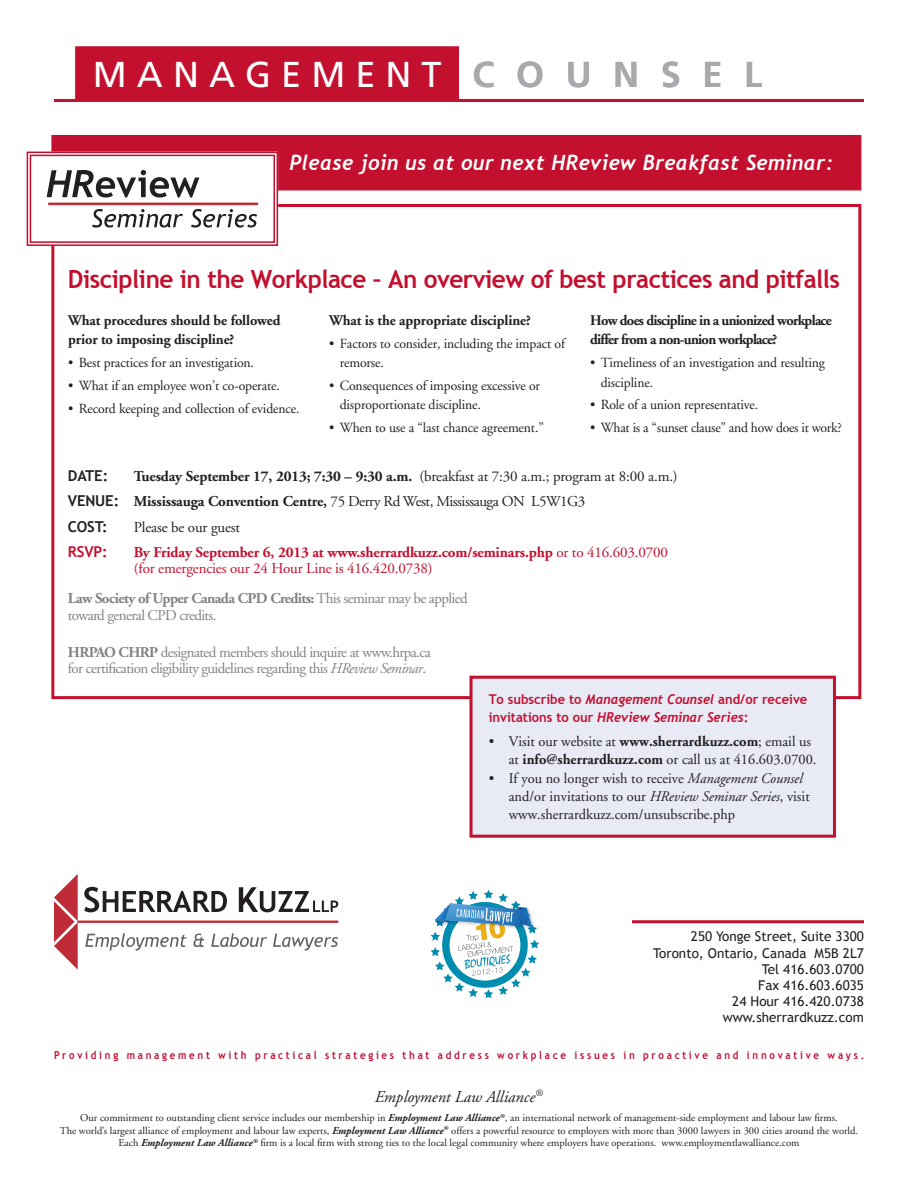
<style>
.page{position:relative;width:918px;height:1188px;background:#fff}
.page>*{position:absolute;margin:0;border:0;box-sizing:border-box;transform-origin:0 0}
.t1{font:36px "Frutiger";letter-spacing:.28em;color:#fff}
.t2{font:700 25.05px "Trebuchet MS";letter-spacing:-.02em;color:#c3102f}
.Main_Text{font:italic 700 21px "Trebuchet";letter-spacing:.02em;color:#fff;scale:.96 1}
.t3{font:italic 16.5px "Adobe Garamond";color:#231f20}
.t4{font:15px/16.5px "Adobe Garamond";letter-spacing:-.04em;color:#808285}
.t5{font:15px/16.5px "Adobe Garamond";letter-spacing:-.01em;color:#c3102f}
.t6{font:15px "Adobe Garamond";letter-spacing:-.01em;color:#231f20}
.t7{font:15px "Adobe Garamond";letter-spacing:-.03em;color:#231f20}
.t8{font:700 15px "Trebuchet MS";letter-spacing:-.01em;color:#231f20}
.t9{font:700 15px "Trebuchet MS";color:#c3102f}
.Main_Subheading_Text{font:14.7px/18px "Adobe Garamond";color:#231f20}
.Main_Subheading_Text-2{font:700 14.7px/19.5px "Adobe Garamond";letter-spacing:-.01em;color:#231f20}
.Main_Subheading_Text-3{font:700 14.7px/19.5px "Adobe Garamond";letter-spacing:-.05em;color:#231f20}
.Main_Subheading_Text-4{font:13.95px/19.5px "Adobe Garamond";letter-spacing:-.01em;color:#231f20}
.t10{font:13.5px "Trebuchet MS";color:#231f20}
.Red_Subheading_Text{font:700 13.5px/18px "Trebuchet MS";color:#c3102f;scale:.96 1}
.t11{font:700 10.95px "Trebuchet MS";color:#c3102f;scale:.88 1}
.t12{font:10.5px/12.6px "Adobe Garamond";color:#231f20;text-align:center}
.s1{font-weight:700;color:#a8a9ad}
.s2{font-weight:700}
.s3{font-family:"Trebuchet MS";font-weight:700}
.s4{font-style:italic}
.s5{font-family:"Trebuchet";font-style:italic}
.s6{font-weight:700;font-style:italic}
</style>
<div class="page">
<hr style="left:77px;top:921px;width:261px;height:2px;background:#bf2b37">
<svg style="left:84px;top:887px;width:143px;height:25px"></svg>
<svg style="left:239px;top:887px;width:99px;height:25px"></svg>
<svg style="left:54px;top:874px;width:24px;height:96px"></svg>
<svg style="left:85px;top:933px;width:102px;height:18px"></svg>
<svg style="left:193px;top:933px;width:11px;height:14px"></svg>
<svg style="left:211px;top:933px;width:56px;height:14px"></svg>
<svg style="left:273px;top:934px;width:65px;height:17px"></svg>
<hr style="left:632px;top:920px;width:232px;height:3px;background:#c3102f">
<svg style="left:431px;top:890px;width:108px;height:108px"></svg>
<div style="left:75px;top:46px;width:384px;height:54px;background:#c3102f;border:3px solid #c3102f"></div>
<hr style="left:54px;top:99px;width:810px;height:3px;background:#c3102f">
<div style="left:51px;top:204px;width:810px;height:495px;background:#fff;border:3px solid #c3102f"></div>
<div style="left:53px;top:136px;width:807px;height:53px;background:#c3102f"></div>
<div style="left:51px;top:135px;width:810px;height:55px;border:3px solid #c3102f"></div>
<svg style="left:26px;top:151px;width:253px;height:96px"></svg>
<div style="left:30px;top:155px;width:245px;height:88px;border:2px solid #c3102f"></div>
<div style="left:471px;top:677px;width:363px;height:159px;background:#e8eaf5"></div>
<div style="left:470px;top:676px;width:366px;height:162px;border:3px solid #c3102f"></div>
<p class="t1" style="left:93px;top:53px;width:671px">MANAGEMENT <span class="s1">C O U N S E L</span></p>
<p class="Main_Text" style="left:290px;top:150px;width:568px">Please join us at our next HReview Breakfast Seminar:</p>
<p class="t2" style="left:68px;top:264px;width:774px">Discipline in the Workplace – An overview of best practices and pitfalls</p>
<p class="Main_Subheading_Text-2" style="left:68px;top:311px;width:214px">What procedures should be followed prior to imposing discipline?</p>
<p class="Main_Subheading_Text-4" style="left:68px;top:353px;width:187px">• Best practices for an investigation.</p>
<p class="Main_Subheading_Text-4" style="left:68px;top:376px;width:213px">• What if an employee won’t co-operate.</p>
<p class="Main_Subheading_Text-4" style="left:68px;top:399px;width:233px">• Record keeping and collection of evidence.</p>
<p class="Main_Subheading_Text-2" style="left:329px;top:311px;width:203px">What is the appropriate discipline?</p>
<p class="Main_Subheading_Text-4" style="left:340px;top:334px;width:227px;text-indent:-11px">• Factors to consider, including the impact of remorse.</p>
<p class="Main_Subheading_Text-4" style="left:340px;top:376px;width:202px;text-indent:-11px">• Consequences of imposing excessive or disproportionate discipline.</p>
<p class="Main_Subheading_Text-4" style="left:329px;top:418px;width:216px">• When to use a “last chance agreement.”</p>
<p class="Main_Subheading_Text-3" style="left:590px;top:311px;width:243px">How does discipline in a unionized workplace differ from a non-union workplace?</p>
<p class="Main_Subheading_Text-4" style="left:601px;top:353px;width:226px;text-indent:-11px">• Timeliness of an investigation and resulting discipline.</p>
<p class="Main_Subheading_Text-4" style="left:590px;top:396px;width:170px">• Role of a union representative.</p>
<p class="Main_Subheading_Text-4" style="left:590px;top:418px;width:253px">• What is a “sunset clause” and how does it work?</p>
<p class="t8" style="left:68px;top:467px;width:42px">DATE:</p>
<p class="t6" style="left:134px;top:469px;width:545px"><span class="s2">Tuesday September 17, 2013; 7:30 – 9:30 a.m.</span> (breakfast at 7:30 a.m.; program at 8:00 a.m.)</p>
<p class="t7" style="left:68px;top:494px;width:519px"><span class="s3">VENUE:</span> <span class="s2">Mississauga Convention Centre,</span> 75 Derry Rd West, Mississauga ON L5W1G3</p>
<p class="t8" style="left:68px;top:517px;width:41px">COST:</p>
<p class="t6" style="left:134px;top:519px;width:108px">Please be our guest</p>
<p class="t9" style="left:68px;top:542px;width:41px">RSVP:</p>
<p class="t5" style="left:134px;top:544px;width:536px"><span class="s2">By Friday September 6, 2013 at www.sherrardkuzz.com/seminars.php</span> or to 416.603.0700 (for emergencies our 24 Hour Line is 416.420.0738)</p>
<p class="t4" style="left:68px;top:591px;width:401px"><span class="s2">Law Society of Upper Canada CPD Credits:</span> This seminar may be applied toward general CPD credits.</p>
<p class="t4" style="left:68px;top:644px;width:365px"><span class="s2">HRPAO CHRP</span> designated members should inquire at www.hrpa.ca for certification eligibility guidelines regarding this <span class="s4">HReview Seminar</span>.</p>
<p class="Red_Subheading_Text" style="left:489px;top:690px;width:333px">To subscribe to <span class="s5">Management Counsel</span> and/or receive invitations to our <span class="s5">HReview Seminar Series</span>:</p>
<p class="Main_Subheading_Text" style="left:509px;top:733px;width:309px;text-indent:-20px">• Visit our website at <span class="s2">www.sherrardkuzz.com</span>; email us at <span class="s2">info@sherrardkuzz.com</span> or call us at 416.603.0700.</p>
<p class="Main_Subheading_Text" style="left:509px;top:770px;width:303px;text-indent:-20px">• If you no longer wish to receive <span class="s4">Management Counsel </span>and/or invitations to our <span class="s4">HReview Seminar Series</span>, visit www.sherrardkuzz.com/unsubscribe.php</p>
<p class="t10" style="left:691px;top:929px;width:174px">250 Yonge Street, Suite 3300</p>
<p class="t10" style="left:653px;top:945px;width:212px">Toronto, Ontario, Canada M5B 2L7</p>
<p class="t10" style="left:762px;top:961px;width:104px">Tel 416.603.0700</p>
<p class="t10" style="left:758px;top:977px;width:107px">Fax 416.603.6035</p>
<p class="t10" style="left:732px;top:994px;width:133px">24 Hour 416.420.0738</p>
<p class="t10" style="left:723px;top:1010px;width:143px">www.sherrardkuzz.com</p>
<p class="t11" style="left:54px;top:1048px;width:922px">P r o v i d i n g m a n a g e m e n t w i t h p r a c t i c a l s t r a t e g i e s t h a t a d d r e s s w o r k p l a c e i s s u e s i n p r o a c t i v e a n d i n n o v a t i v e w a y s .</p>
<p class="t3" style="left:375px;top:1088px;width:170px">Employment Law Alliance<sup>®</sup></p>
<p class="t12" style="left:60px;top:1112px;width:800px">Our commitment to outstanding client service includes our membership in <span class="s6">Employment Law Alliance</span><sup>®</sup>, an international network of management-side employment and labour law firms.<br>The world’s largest alliance of employment and labour law experts, <span class="s6">Employment Law Alliance</span><sup>®</sup> offers a powerful resource to employers with more than 3000 lawyers in 300 cities around the world.<br>Each <span class="s6">Employment Law Alliance</span><sup>®</sup> firm is a local firm with strong ties to the local legal community where employers have operations. www.employmentlawalliance.com</p>
</div>
